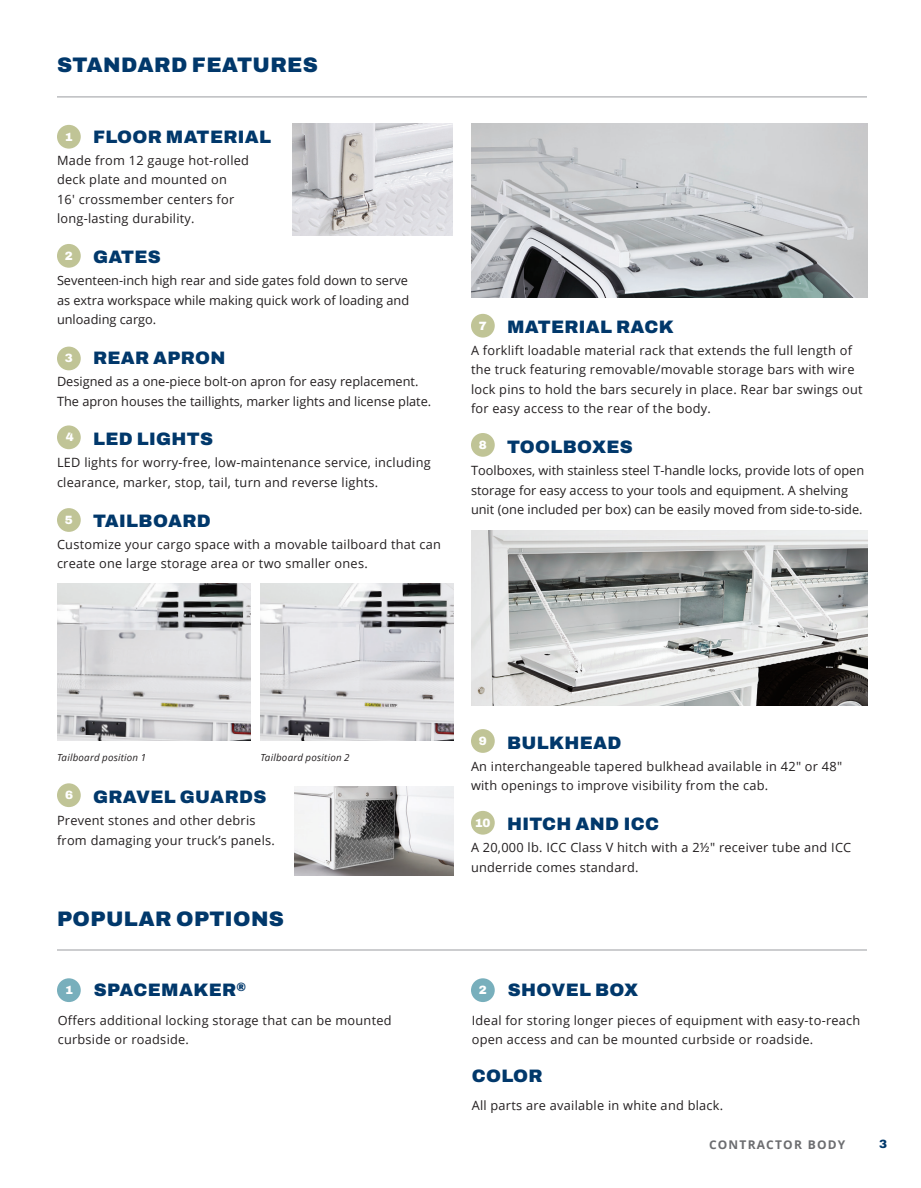
<style>
.page{position:relative;width:921px;height:1188px;background:#fff}
.page>*{position:absolute;margin:0;border:0;box-sizing:border-box;transform-origin:0 0}
.t1{font:900 21px "Archivo";letter-spacing:.02em;color:#01386b}
.Feature_Header{font:900 18px "Archivo";letter-spacing:.02em;color:#01386b}
.Features_-_Alum_head{font:900 18px "Archivo";letter-spacing:.02em;color:#01386b}
.Feature_Copy{font:12.75px/19.5px "Open Sans";letter-spacing:.02em;color:#231f20}
.Feature_Copy-2{font:12.75px/19.5px "Open Sans";color:#231f20}
.Chart_page_bullets{font:12.75px/19.5px "Open Sans";letter-spacing:.02em;color:#231f20}
.t2{font:700 12px "Open Sans";letter-spacing:.1em;color:#6c6d70}
.body_charts_8_13{font:900 12px "Archivo";color:#fff}
.t3{font:900 12px "Archivo";color:#01386b}
.Chart_6_note{font:italic 9.75px "Open Sans";letter-spacing:.025em;color:#231f20}
</style>
<div class="page">
<img style="left:260px;top:583px;width:194px;height:158px">
<img style="left:57px;top:583px;width:193px;height:158px">
<hr style="left:57px;top:96px;width:810px;height:2px;background:#bcbdc0">
<hr style="left:57px;top:949px;width:810px;height:2px;background:#bcbdc0">
<div style="left:57px;top:347px;width:24px;height:23px;background:#c0c496;border-radius:50%"></div>
<div style="left:57px;top:425px;width:24px;height:24px;background:#c0c496;border-radius:50%"></div>
<div style="left:57px;top:508px;width:24px;height:24px;background:#c0c496;border-radius:50%"></div>
<div style="left:57px;top:783px;width:24px;height:24px;background:#c0c496;border-radius:50%"></div>
<div style="left:57px;top:244px;width:24px;height:24px;background:#c0c496;border-radius:50%"></div>
<div style="left:57px;top:125px;width:24px;height:24px;background:#c0c496;border-radius:50%"></div>
<div style="left:471px;top:729px;width:24px;height:24px;background:#c0c496;border-radius:50%"></div>
<div style="left:471px;top:811px;width:24px;height:24px;background:#c0c496;border-radius:50%"></div>
<div style="left:471px;top:433px;width:24px;height:24px;background:#c0c496;border-radius:50%"></div>
<div style="left:471px;top:314px;width:24px;height:24px;background:#c0c496;border-radius:50%"></div>
<div style="left:471px;top:978px;width:24px;height:24px;background:#78afbc;border-radius:50%"></div>
<div style="left:57px;top:978px;width:24px;height:24px;background:#78afbc;border-radius:50%"></div>
<img style="left:293px;top:124px;width:160px;height:111px">
<img style="left:294px;top:786px;width:160px;height:90px">
<img style="left:471px;top:124px;width:397px;height:174px">
<img style="left:471px;top:531px;width:397px;height:175px">
<h2 class="t1" style="left:57px;top:50px;width:263px">STANDARD FEATURES</h2>
<p class="Feature_Header" style="left:93px;top:123px;width:180px">FLOOR MATERIAL</p>
<p class="Feature_Copy" style="left:57px;top:150px;width:194px">Made from 12 gauge hot-rolled deck plate and mounted on<br>16' crossmember centers for long-lasting durability.</p>
<p class="Feature_Header" style="left:93px;top:243px;width:69px">GATES</p>
<p class="Feature_Copy" style="left:57px;top:271px;width:354px;text-align:justify">Seventeen-inch high rear and side gates fold down to serve as extra workspace while making quick work of loading and unloading cargo.</p>
<p class="Feature_Header" style="left:93px;top:344px;width:134px">REAR APRON</p>
<p class="Feature_Copy-2" style="left:57px;top:371px;width:376px">Designed as a one-piece bolt-on apron for easy replacement.<br>The apron houses the taillights, marker lights and license plate.</p>
<p class="Feature_Header" style="left:93px;top:426px;width:122px">LED LIGHTS</p>
<p class="Feature_Copy" style="left:57px;top:453px;width:375px">LED lights for worry-free, low-maintenance service, including clearance, marker, stop, tail, turn and reverse lights.</p>
<p class="Feature_Header" style="left:93px;top:507px;width:119px">TAILBOARD</p>
<p class="Feature_Copy" style="left:57px;top:534px;width:386px">Customize your cargo space with a movable tailboard that can create one large storage area or two smaller ones.</p>
<p class="body_charts_8_13" style="left:65px;top:127px;width:10px">1</p>
<p class="body_charts_8_13" style="left:65px;top:247px;width:10px">2</p>
<p class="body_charts_8_13" style="left:65px;top:349px;width:10px">3</p>
<p class="body_charts_8_13" style="left:66px;top:428px;width:10px">4</p>
<p class="body_charts_8_13" style="left:65px;top:511px;width:10px">5</p>
<p class="Feature_Header" style="left:507px;top:313px;width:168px">MATERIAL RACK</p>
<p class="Feature_Copy" style="left:471px;top:340px;width:393px">A forklift loadable material rack that extends the full length of the truck featuring removable/movable storage bars with wire lock pins to hold the bars securely in place. Rear bar swings out for easy access to the rear of the body.</p>
<p class="Feature_Header" style="left:507px;top:433px;width:127px">TOOLBOXES</p>
<p class="Feature_Copy-2" style="left:471px;top:460px;width:395px">Toolboxes, with stainless steel T-handle locks, provide lots of open storage for easy access to your tools and equipment. A shelving unit (one included per box) can be easily moved from side-to-side.</p>
<p class="body_charts_8_13" style="left:479px;top:316px;width:10px">7</p>
<p class="body_charts_8_13" style="left:479px;top:436px;width:10px">8</p>
<p class="Chart_6_note" style="left:57px;top:751px;width:91px">Tailboard position 1</p>
<p class="Chart_6_note" style="left:260px;top:751px;width:91px">Tailboard position 2</p>
<p class="Feature_Header" style="left:93px;top:783px;width:175px">GRAVEL GUARDS</p>
<p class="Feature_Copy" style="left:57px;top:810px;width:219px">Prevent stones and other debris from damaging your truck’s panels.</p>
<p class="body_charts_8_13" style="left:65px;top:786px;width:10px">6</p>
<h2 class="t1" style="left:57px;top:903px;width:229px">POPULAR OPTIONS</h2>
<p class="body_charts_8_13" style="left:479px;top:732px;width:10px">9</p>
<p class="Feature_Header" style="left:507px;top:729px;width:116px">BULKHEAD</p>
<p class="Feature_Copy" style="left:471px;top:756px;width:373px">An interchangeable tapered bulkhead available in 42" or 48" with openings to improve visibility from the cab.</p>
<p class="Feature_Header" style="left:507px;top:811px;width:154px">HITCH AND ICC</p>
<p class="Feature_Copy" style="left:471px;top:838px;width:382px">A 20,000 lb. ICC Class V hitch with a 2½" receiver tube and ICC underride comes standard.</p>
<p class="body_charts_8_13" style="left:475px;top:813px;width:17px">10</p>
<p class="Features_-_Alum_head" style="left:94px;top:977px;width:154px">SPACEMAKER<sup>®</sup></p>
<p class="Chart_page_bullets" style="left:58px;top:1010px;width:335px">Offers additional locking storage that can be mounted curbside or roadside.</p>
<p class="Features_-_Alum_head" style="left:508px;top:977px;width:132px">SHOVEL BOX</p>
<p class="Chart_page_bullets" style="left:472px;top:1010px;width:390px">Ideal for storing longer pieces of equipment with easy-to-reach open access and can be mounted curbside or roadside.</p>
<p class="Features_-_Alum_head" style="left:472px;top:1062px;width:72px">COLOR</p>
<p class="Chart_page_bullets" style="left:472px;top:1095px;width:253px">All parts are available in white and black.</p>
<p class="t2" style="left:709px;top:1136px;width:138px">CONTRACTOR BODY</p>
<p class="t3" style="left:879px;top:1135px;width:10px">3</p>
<p class="body_charts_8_13" style="left:65px;top:981px;width:10px">1</p>
<p class="body_charts_8_13" style="left:479px;top:981px;width:10px">2</p>
</div>
